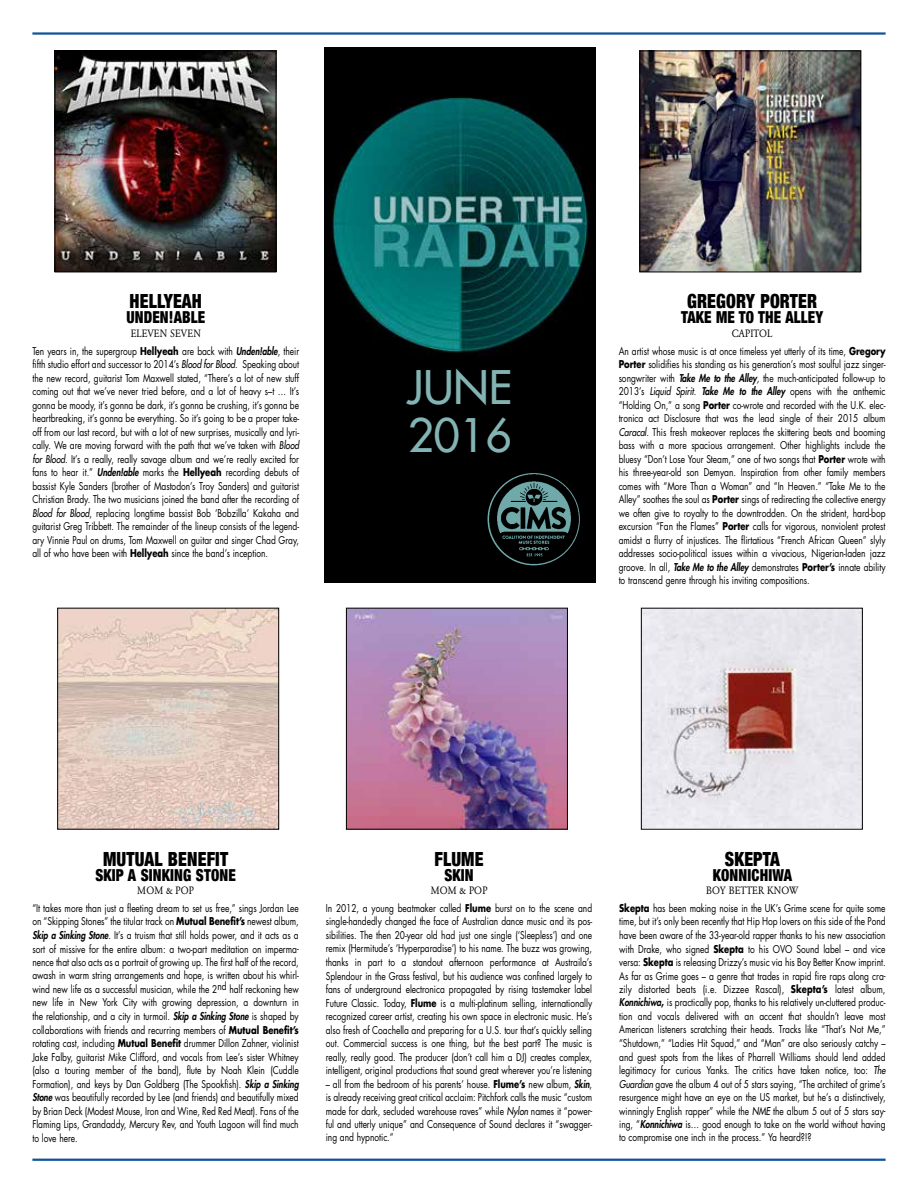
<style>
.page{position:relative;width:918px;height:1188px;background:#fff}
.page>*{position:absolute;margin:0;border:0;box-sizing:border-box;transform-origin:0 0}
.t1{font:45px/48px "Futura";color:#84b3b3}
.t2{font:900 condensed 19.5px "Helvetica Neue";letter-spacing:.01em;color:#000;scale:.9 1}
.t3{font:900 condensed 16.5px "Helvetica Neue";letter-spacing:.01em;color:#000;scale:.9 1}
.t4{font:10.5px/13.5px "Futura";letter-spacing:-.005em;color:#000;text-align:justify;scale:.8 1}
.t5{font:10.5px "Garamond BE";letter-spacing:.02em;color:#000;scale:.9 1}
.t6{font:10.5px "Garamond BE";color:#000;scale:.9 1}
.s1{font-weight:700}
.s2{font-weight:800;font-style:italic}
.s3{font-style:italic}
</style>
<div class="page">
<hr style="left:32px;top:1159px;width:854px;height:2px;background:#0f5399">
<hr style="left:32px;top:32px;width:854px;height:3px;background:#0f5399">
<div style="left:324px;top:47px;width:271px;height:536px;background:#000"></div>
<img style="left:327px;top:97px;width:262px;height:256px">
<img style="left:488px;top:474px;width:91px;height:91px">
<img style="left:643px;top:610px;width:218px;height:217px">
<div style="left:641px;top:608px;width:222px;height:222px;border:1px solid #000"></div>
<img style="left:348px;top:610px;width:218px;height:217px">
<div style="left:346px;top:608px;width:222px;height:221px;border:1px solid #000"></div>
<img style="left:59px;top:610px;width:218px;height:217px">
<div style="left:57px;top:608px;width:222px;height:221px;border:1px solid #000"></div>
<img style="left:642px;top:53px;width:217px;height:217px">
<div style="left:640px;top:51px;width:221px;height:221px;border:1px solid #000"></div>
<img style="left:57px;top:53px;width:217px;height:217px">
<div style="left:55px;top:51px;width:221px;height:221px;border:1px solid #000"></div>
<h2 class="t2" style="left:130px;top:285px;width:82px">HELLYEAH</h2>
<h3 class="t3" style="left:126px;top:304px;width:89px">UNDEN!ABLE</h3>
<p class="t6" style="left:131px;top:327px;width:79px">ELEVEN SEVEN</p>
<p class="t4" style="left:32px;top:344px;width:335px">Ten years in, the supergroup <span class="s1">Hellyeah</span> are back with <span class="s2">Unden!able</span>, their fifth studio effort and successor to 2014’s <span class="s3">Blood for Blood</span>. Speaking about the new record, guitarist Tom Maxwell stated, “There’s a lot of new stuff coming out that we’ve never tried before, and a lot of heavy s–t … It’s gonna be moody, it’s gonna be dark, it’s gonna be crushing, it’s gonna be heartbreaking, it’s gonna be everything. So it’s going to be a proper take&shy;off from our last record, but with a lot of new surprises, musically and lyri&shy;cally. We are moving forward with the path that we’ve taken with <span class="s3">Blood for Blood</span>. It’s a really, really savage album and we’re really excited for fans to hear it.” <span class="s2">Unden!able</span> marks the <span class="s1">Hellyeah</span> recording debuts of bassist Kyle Sanders (brother of Mastodon’s Troy Sanders) and guitarist Christian Brady. The two musicians joined the band after the recording of <span class="s3">Blood for Blood</span>, replacing longtime bassist Bob ‘Bobzilla’ Kakaha and guitarist Greg Tribbett. The remainder of the lineup consists of the legend&shy;ary Vinnie Paul on drums, Tom Maxwell on guitar and singer Chad Gray, all of who have been with <span class="s1">Hellyeah</span> since the band’s inception.</p>
<h1 class="t1" style="left:407px;top:363px;width:107px">JUNE<br>2016</h1>
<h2 class="t2" style="left:687px;top:285px;width:146px">GREGORY PORTER</h2>
<h3 class="t3" style="left:681px;top:304px;width:159px">TAKE ME TO THE ALLEY</h3>
<p class="t6" style="left:732px;top:327px;width:47px">CAPITOL</p>
<p class="t4" style="left:619px;top:344px;width:335px">An artist whose music is at once timeless yet utterly of its time, <span class="s1">Gregory Porter</span> solidifies his standing as his generation’s most soulful jazz singer&shy;songwriter with <span class="s2">Take Me to the Alley</span><span class="s3">,</span> the much-anticipated follow-up to 2013’s <span class="s3">Liquid Spirit</span>. <span class="s2">Take Me to the Alley</span> opens with the anthemic “Holding On,” a song <span class="s1">Porter</span> co-wrote and recorded with the U.K. elec&shy;tronica act Disclosure that was the lead single of their 2015 album <span class="s3">Caracal</span>. This fresh makeover replaces the skittering beats and booming bass with a more spacious arrangement. Other highlights include the bluesy “Don’t Lose Your Steam,” one of two songs that <span class="s1">Porter</span> wrote with his three-year-old son Demyan. Inspiration from other family members comes with “More Than a Woman” and “In Heaven.” “Take Me to the Alley” soothes the soul as <span class="s1">Porter</span> sings of redirecting the collective energy we often give to royalty to the downtrodden. On the strident, hard-bop excursion “Fan the Flames” <span class="s1">Porter</span> calls for vigorous, nonviolent protest amidst a flurry of injustices. The flirtatious “French African Queen” slyly addresses socio-political issues within a vivacious, Nigerian-laden jazz groove. In all, <span class="s2">Take Me to the Alley</span> demonstrates <span class="s1">Porter’s</span> innate ability to transcend genre through his inviting compositions.</p>
<h2 class="t2" style="left:103px;top:843px;width:140px">MUTUAL BENEFIT</h2>
<h3 class="t3" style="left:95px;top:861px;width:158px">SKIP A SINKING STONE</h3>
<p class="t5" style="left:137px;top:884px;width:64px">MOM &amp; POP</p>
<p class="t4" style="left:32px;top:901px;width:335px">“It takes more than just a fleeting dream to set us free,” sings Jordan Lee on “Skipping Stones” the titular track on <span class="s1">Mutual Benefit’s</span> newest album, <span class="s2">Skip a Sinking Stone</span>. It’s a truism that still holds power, and it acts as a sort of missive for the entire album: a two-part meditation on imperma&shy;nence that also acts as a portrait of growing up. The first half of the record, awash in warm string arrangements and hope, is written about his whirl&shy;wind new life as a successful musician, while the 2nd half reckoning hew new life in New York City with growing depression, a downturn in the relationship, and a city in turmoil. <span class="s2">Skip a Sinking Stone</span> is shaped by collaborations with friends and recurring members of <span class="s1">Mutual Benefit’s </span>rotating cast, including <span class="s1">Mutual Benefit</span> drummer Dillon Zahner, violinist Jake Falby, guitarist Mike Clifford, and vocals from Lee’s sister Whitney (also a touring member of the band), flute by Noah Klein (Cuddle Formation), and keys by Dan Goldberg (The Spookfish). <span class="s2">Skip a Sinking Stone</span> was beautifully recorded by Lee (and friends) and beautifully mixed by Brian Deck (Modest Mouse, Iron and Wine, Red Red Meat). Fans of the Flaming Lips, Grandaddy, Mercury Rev, and Youth Lagoon will find much to love here.</p>
<h2 class="t2" style="left:434px;top:843px;width:56px">FLUME</h2>
<h3 class="t3" style="left:444px;top:861px;width:34px">SKIN</h3>
<p class="t5" style="left:431px;top:884px;width:64px">MOM &amp; POP</p>
<p class="t4" style="left:326px;top:901px;width:335px">In 2012, a young beatmaker called <span class="s1">Flume</span> burst on to the scene and single-handedly changed the face of Australian dance music and its pos&shy;sibilities. The then 20-year old had just one single (‘Sleepless’) and one remix (Hermitude’s ‘Hyperparadise’) to his name. The buzz was growing, thanks in part to a standout afternoon performance at Austraila’s Splendour in the Grass festival, but his audience was confined largely to fans of underground electronica propagated by rising tastemaker label Future Classic. Today, <span class="s1">Flume</span> is a multi-platinum selling, internationally recognized career artist, creating his own space in electronic music. He’s also fresh of Coachella and preparing for a U.S. tour that’s quickly selling out. Commercial success is one thing, but the best part? The music is really, really good. The producer (don’t call him a DJ) creates complex, intelligent, original productions that sound great wherever you’re listening</p>
<p class="t4" style="left:326px;top:1077px;width:335px">– all from the bedroom of his parents’ house. <span class="s1">Flume’s</span> new album, <span class="s2">Skin</span>, is already receiving great critical acclaim: Pitchfork calls the music “custom made for dark, secluded warehouse raves” while <span class="s3">Nylon</span> names it “power&shy;ful and utterly unique” and Consequence of Sound declares it “swagger&shy;ing and hypnotic.”</p>
<h2 class="t2" style="left:725px;top:843px;width:63px">SKEPTA</h2>
<h3 class="t3" style="left:713px;top:861px;width:89px">KONNICHIWA</h3>
<p class="t5" style="left:706px;top:884px;width:104px">BOY BETTER KNOW</p>
<p class="t4" style="left:619px;top:901px;width:335px"><span class="s1">Skepta</span> has been making noise in the UK’s Grime scene for quite some time, but it’s only been recently that Hip Hop lovers on this side of the Pond have been aware of the 33-year-old rapper thanks to his new association with Drake, who signed <span class="s1">Skepta</span> to his OVO Sound label – and vice versa: <span class="s1">Skepta</span> is releasing Drizzy’s music via his Boy Better Know imprint.<br>As far as Grime goes – a genre that trades in rapid fire raps along cra&shy;zily distorted beats (i.e. Dizzee Rascal), <span class="s1">Skepta’s</span> latest album, <span class="s2">Konnichiwa</span><span class="s1">,</span> is practically pop, thanks to his relatively un-cluttered produc&shy;tion and vocals delivered with an accent that shouldn’t leave most American listeners scratching their heads. Tracks like “That’s Not Me,” “Shutdown,” “Ladies Hit Squad,” and “Man” are also seriously catchy – and guest spots from the likes of Pharrell Williams should lend added legitimacy for curious Yanks. The critics have taken notice, too: <span class="s3">The Guardian</span> gave the album 4 out of 5 stars saying, “The architect of grime’s resurgence might have an eye on the US market, but he’s a distinctively, winningly English rapper” while the <span class="s3">NME</span> the album 5 out of 5 stars say&shy;ing, “<span class="s2">Konnichiwa</span> is… good enough to take on the world without having to compromise one inch in the process.” Ya heard?!?</p>
</div>
